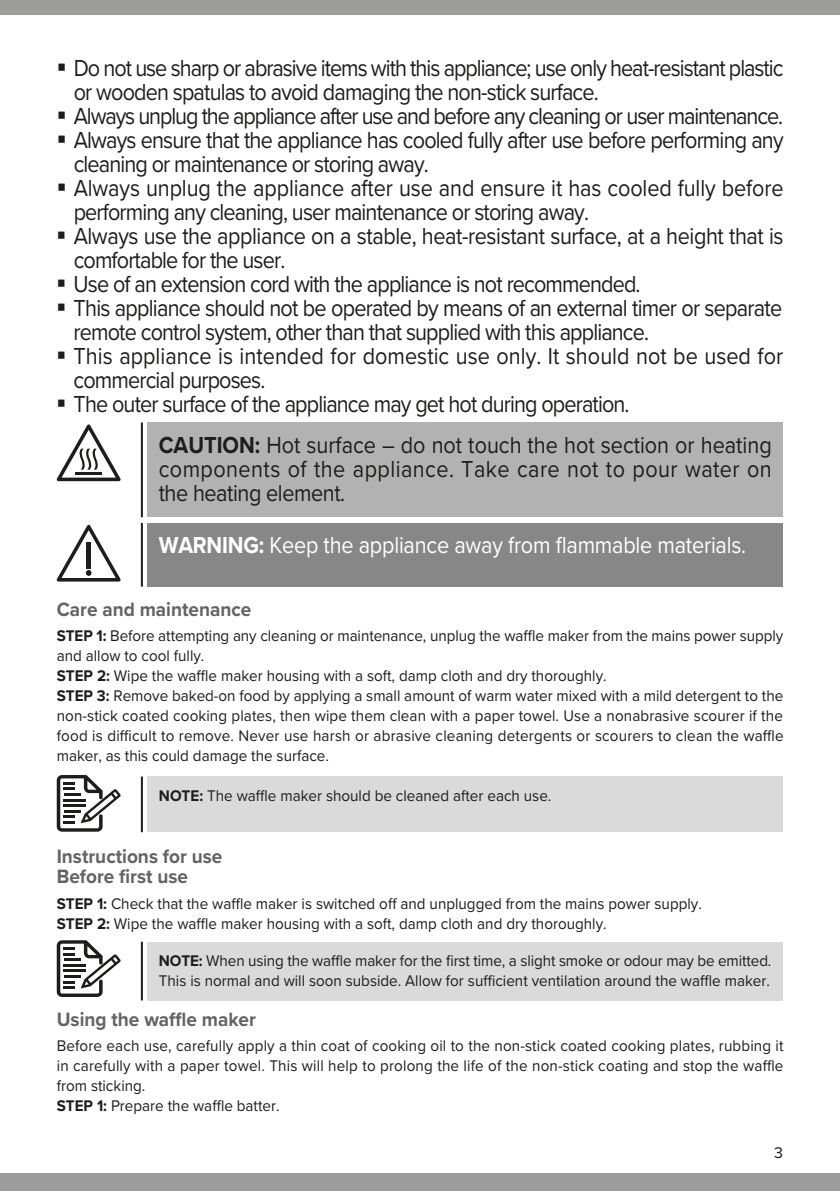
<style>
.page{position:relative;width:840px;height:1191px;background:#fff}
.page>*{position:absolute;margin:0;border:0;box-sizing:border-box;transform-origin:0 0}
.t1{font:24px/24px "Proxima Nova";letter-spacing:-.04em;color:#1d1d1b;scale:.9 1}
.t2{font:24px "Proxima Nova";letter-spacing:-.01em;color:#fff;scale:.9 1}
.t3{font:700 20px/20px "Proxima Nova";color:#646363;scale:.95 1}
.t4{font:16px/20px "Proxima Nova";color:#1d1d1b;scale:.95 1}
.t5{font:16px "Proxima Nova";color:#1d1d1b}
.s1{font-weight:700}
</style>
<div class="page">
<div style="left:0;top:0;width:839px;height:14px;background:#9d9d9c"></div>
<div style="left:0;top:1174px;width:839px;height:17px;background:#9d9d9c"></div>
<div style="left:147px;top:422px;width:635px;height:95px;background:#b3b2b2"></div>
<hr style="left:141px;top:422px;width:2px;height:95px;background:#1d1d1b">
<div style="left:147px;top:523px;width:635px;height:63px;background:#878787"></div>
<hr style="left:141px;top:523px;width:2px;height:63px;background:#1d1d1b">
<div style="left:147px;top:776px;width:635px;height:56px;background:#dadada"></div>
<hr style="left:141px;top:776px;width:2px;height:56px;background:#1d1d1b">
<div style="left:147px;top:941px;width:635px;height:59px;background:#dadada"></div>
<hr style="left:141px;top:941px;width:2px;height:59px;background:#1d1d1b">
<svg style="left:57px;top:424px;width:63px;height:57px"></svg>
<svg style="left:57px;top:525px;width:63px;height:56px"></svg>
<div style="left:86px;top:542px;width:5px;height:26px;background:#1d1d1b"></div>
<svg style="left:57px;top:775px;width:64px;height:56px"></svg>
<svg style="left:57px;top:940px;width:64px;height:57px"></svg>
<p class="t1" style="left:74px;top:55px;width:790px">Do not use sharp or abrasive items with this appliance; use only heat-resistant plastic or wooden spatulas to avoid damaging the non-stick surface.<br>Always unplug the appliance after use and before any cleaning or user maintenance.<br>Always ensure that the appliance has cooled fully after use before performing any cleaning or maintenance or storing away.<br>Always unplug the appliance after use and ensure it has cooled fully before performing any cleaning, user maintenance or storing away.<br>Always use the appliance on a stable, heat-resistant surface, at a height that is comfortable for the user.<br>Use of an extension cord with the appliance is not recommended.<br>This appliance should not be operated by means of an external timer or separate remote control system, other than that supplied with this appliance.<br>This appliance is intended for domestic use only. It should not be used for commercial purposes.<br>The outer surface of the appliance may get hot during operation.</p>
<h1 class="t1" style="left:159px;top:432px;width:682px;text-align:justify"><span class="s1">CAUTION:</span> Hot surface – do not touch the hot section or heating components of the appliance. Take care not to pour water on the heating element.</h1>
<h1 class="t2" style="left:159px;top:527px;width:654px"><span class="s1">WARNING:</span> Keep the appliance away from flammable materials.</h1>
<p class="t3" style="left:57px;top:598px;width:206px">Care and maintenance</p>
<p class="t4" style="left:57px;top:625px;width:766px"><span class="s1">STEP 1:</span> Before attempting any cleaning or maintenance, unplug the waffle maker from the mains power supply and allow to cool fully.<br><span class="s1">STEP 2:</span> Wipe the waffle maker housing with a soft, damp cloth and dry thoroughly.<br><span class="s1">STEP 3:</span> Remove baked-on food by applying a small amount of warm water mixed with a mild detergent to the non-stick coated cooking plates, then wipe them clean with a paper towel. Use a nonabrasive scourer if the food is difficult to remove. Never use harsh or abrasive cleaning detergents or scourers to clean the waffle maker, as this could damage the surface.</p>
<p class="t4" style="left:159px;top:784px;width:414px"><span class="s1">NOTE:</span> The waffle maker should be cleaned after each use.</p>
<p class="t3" style="left:57px;top:846px;width:176px">Instructions for use<br>Before first use</p>
<p class="t4" style="left:57px;top:892px;width:680px"><span class="s1">STEP 1:</span> Check that the waffle maker is switched off and unplugged from the mains power supply.<br><span class="s1">STEP 2:</span> Wipe the waffle maker housing with a soft, damp cloth and dry thoroughly.</p>
<p class="t4" style="left:159px;top:949px;width:646px"><span class="s1">NOTE:</span> When using the waffle maker for the first time, a slight smoke or odour may be emitted.<br>This is normal and will soon subside. Allow for sufficient ventilation around the waffle maker.</p>
<p class="t3" style="left:57px;top:1008px;width:211px">Using the waffle maker</p>
<p class="t4" style="left:57px;top:1035px;width:766px">Before each use, carefully apply a thin coat of cooking oil to the non-stick coated cooking plates, rubbing it in carefully with a paper towel. This will help to prolong the life of the non-stick coating and stop the waffle from sticking.<br><span class="s1">STEP 1:</span> Prepare the waffle batter.</p>
<p class="t5" style="left:773px;top:1141px;width:10px">3</p>
</div>
